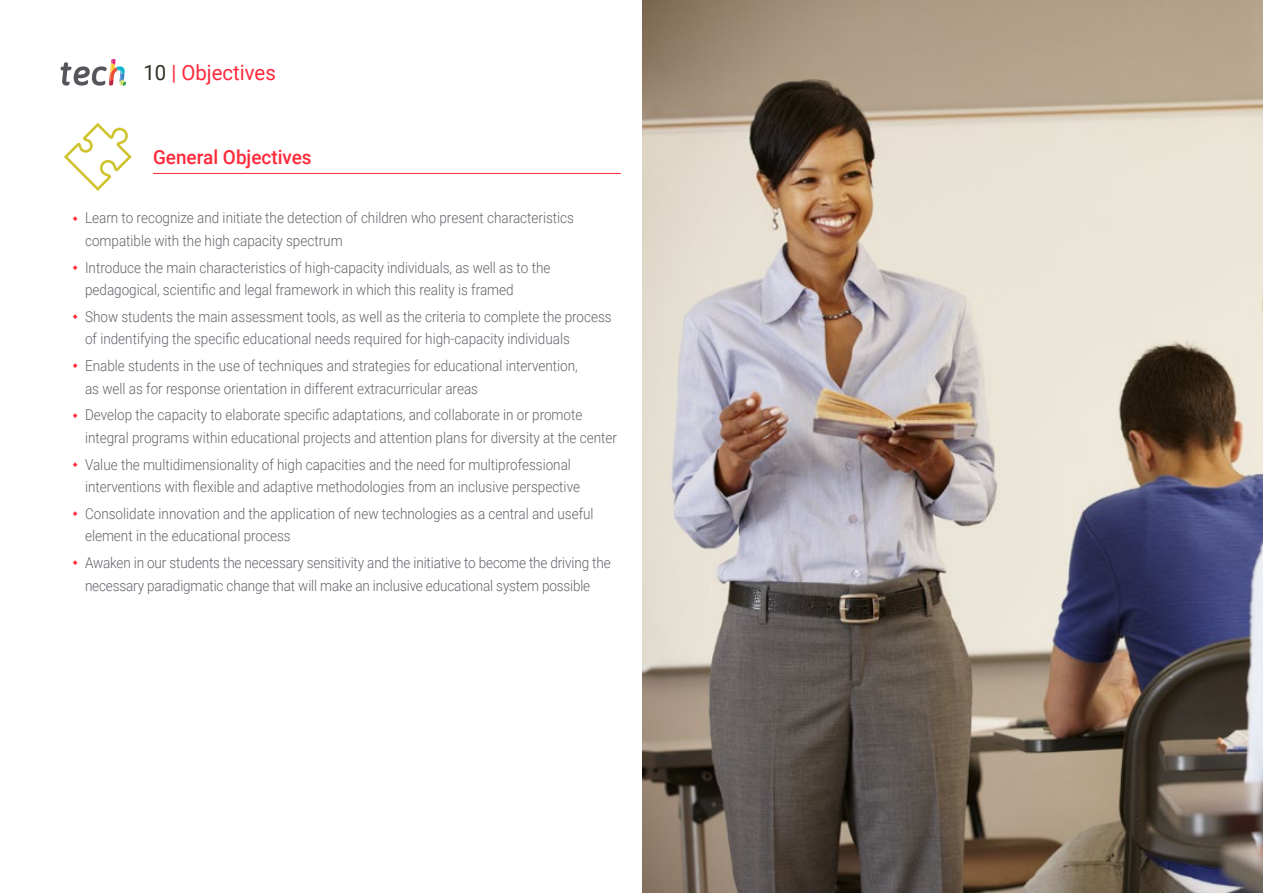
<style>
.page{position:relative;width:1263px;height:893px;background:#fff}
.page>*{position:absolute;margin:0;border:0;box-sizing:border-box;transform-origin:0 0}
.t1{font:21px "Roboto";color:#ff293a}
.t2{font:500 19.5px "Roboto";color:#ff293a}
.t3{font:300 15px/22.5px "Roboto";color:#61646a;scale:.9 1}
.s1{color:#312e20}
</style>
<div class="page">
<hr style="left:153px;top:173px;width:468px;height:1px;background:#ff293a">
<svg style="left:64px;top:123px;width:68px;height:68px"></svg>
<img style="left:642px;top:0;width:621px;height:893px">
<svg style="left:61px;top:59px;width:65px;height:27px"></svg>
<h1 class="t1" style="left:144px;top:57px;width:134px"><span class="s1">10</span> | Objectives</h1>
<h2 class="t2" style="left:153px;top:144px;width:160px">General Objectives</h2>
<p class="t3" style="left:85px;top:206px;width:545px">Learn to recognize and initiate the detection of children who present characteristics compatible with the high capacity spectrum</p>
<p class="t3" style="left:85px;top:255px;width:519px">Introduce the main characteristics of high-capacity individuals, as well as to the pedagogical, scientific and legal framework in which this reality is framed</p>
<p class="t3" style="left:85px;top:305px;width:587px">Show students the main assessment tools, as well as the criteria to complete the process of indentifying the specific educational needs required for high-capacity individuals</p>
<p class="t3" style="left:85px;top:354px;width:549px">Enable students in the use of techniques and strategies for educational intervention, as well as for response orientation in different extracurricular areas</p>
<p class="t3" style="left:85px;top:403px;width:593px">Develop the capacity to elaborate specific adaptations, and collaborate in or promote integral programs within educational projects and attention plans for diversity at the center</p>
<p class="t3" style="left:85px;top:452px;width:551px">Value the multidimensionality of high capacities and the need for multiprofessional interventions with flexible and adaptive methodologies from an inclusive perspective</p>
<p class="t3" style="left:85px;top:502px;width:567px">Consolidate innovation and the application of new technologies as a central and useful element in the educational process</p>
<p class="t3" style="left:85px;top:551px;width:585px">Awaken in our students the necessary sensitivity and the initiative to become the driving the necessary paradigmatic change that will make an inclusive educational system possible</p>
</div>
